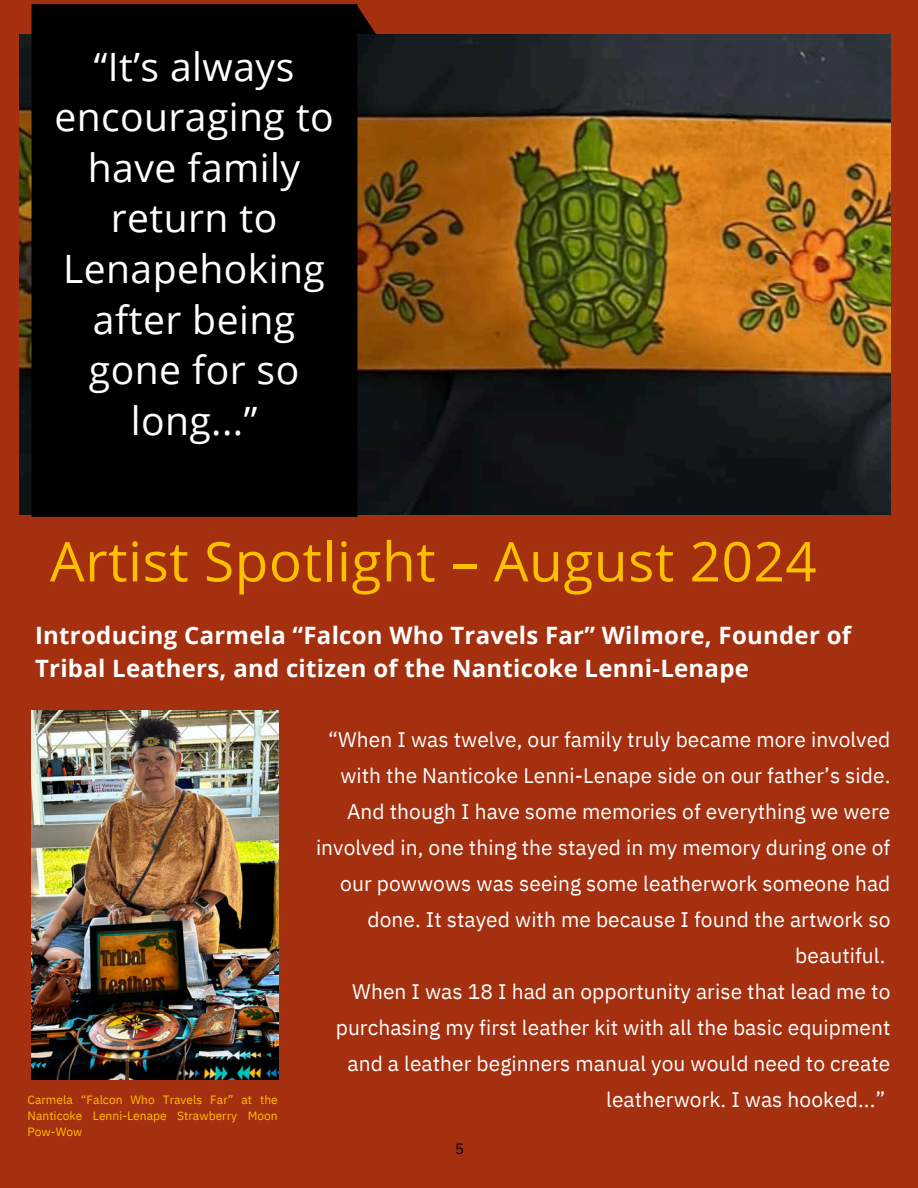
<style>
.page{position:relative;width:918px;height:1188px;background:#a5300f}
.page>*{position:absolute;margin:0;border:0;box-sizing:border-box;transform-origin:0 0}
.t1{font:54.75px "Open Sans";letter-spacing:.01em;color:#ffc000}
.t2{font:39px/50.7px "Open Sans";letter-spacing:.01em;color:#fff;text-align:center}
.t3{font:700 24px/32.7px "Open Sans";letter-spacing:.01em;color:#fff}
.t4{font:21px/36px "IBM Plex Sans";letter-spacing:.005em;color:#fff;text-align:right}
.t5{font:15px "IBM Plex Sans";color:#000}
.t6{font:12px/16px "IBM Plex Sans";letter-spacing:.005em;color:#ffc000;text-align:justify}
</style>
<div class="page">
<img style="left:364px;top:16px;width:12px;height:18px">
<img style="left:19px;top:34px;width:871px;height:481px">
<div style="left:24px;top:4px;width:340px;height:513px;background:#000"></div>
<img style="left:32px;top:711px;width:246px;height:369px">
<h3 class="t2" style="left:54px;top:40px;width:281px">“It’s always encouraging to have family return to<br>Lenapehoking after being gone for so long...”</h3>
<p class="t1" style="left:50px;top:523px;width:768px">Artist Spotlight – August 2024</p>
<p class="t3" style="left:35px;top:619px;width:817px">Introducing Carmela “Falcon Who Travels Far” Wilmore, Founder of<br>Tribal Leathers, and citizen of the Nanticoke Lenni-Lenape</p>
<h4 class="t6" style="left:28px;top:1091px;width:252px">Carmela “Falcon Who Travels Far” at the Nanticoke Lenni-Lenape Strawberry Moon Pow-Wow</h4>
<p class="t4" style="left:316px;top:722px;width:576px">“When I was twelve, our family truly became more involved with the Nanticoke Lenni-Lenape side on our father’s side.<br>And though I have some memories of everything we were involved in, one thing the stayed in my memory during one of our powwows was seeing some leatherwork someone had done. It stayed with me because I found the artwork so beautiful.<br>When I was 18 I had an opportunity arise that lead me to purchasing my first leather kit with all the basic equipment and a leather beginners manual you would need to create leatherwork. I was hooked...”</p>
<h1 class="t5" style="left:455px;top:1138px;width:10px">5</h1>
</div>
